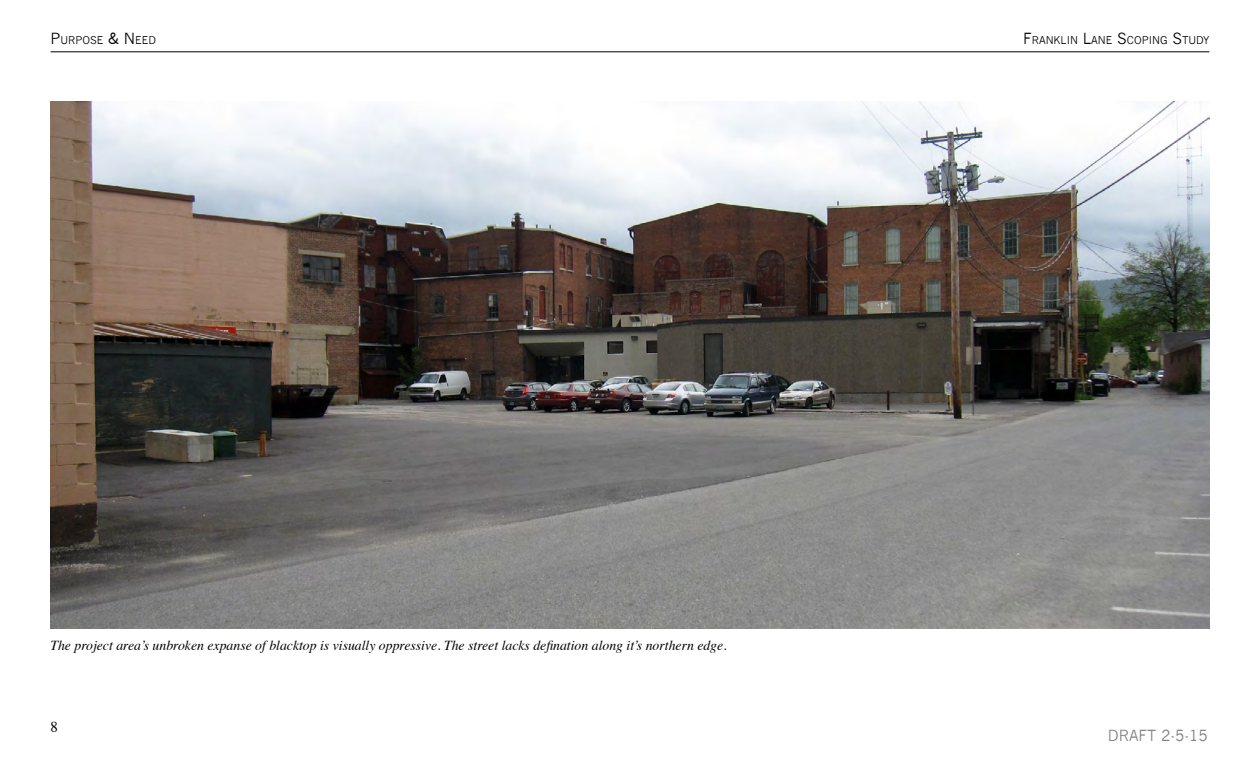
<style>
.page{position:relative;width:1260px;height:765px;background:#fff}
.page>*{position:absolute;margin:0;border:0;box-sizing:border-box;transform-origin:0 0}
.t1{font:15px "News Gothic";color:#7e8083}
.t2{font:15px "Times";color:#000}
.Picture_Caption{font:italic 13.75px "Times";color:#000}
.t3{font:10.5px "News Gothic";color:#000}
.s1{font-size:15px}
</style>
<div class="page">
<img style="left:51px;top:101px;width:1158px;height:528px">
<hr style="left:51px;top:52px;width:1158px;height:1px;background:#000">
<p class="t3" style="left:50px;top:34px;width:105px"><span class="s1">P</span> URPOSE <span class="s1">&amp; N</span> EED</p>
<p class="Picture_Caption" style="left:50px;top:634px;width:678px">The project area’s unbroken expanse of blacktop is visually oppressive. The street lacks defination along it’s northern edge.</p>
<p class="t2" style="left:50px;top:713px;width:9px">8</p>
<p class="t3" style="left:1023px;top:34px;width:188px"><span class="s1">F</span>RANKLIN <span class="s1">L</span>ANE <span class="s1">S</span>COPING <span class="s1">S</span>TUDY</p>
<p class="t1" style="left:1108px;top:727px;width:102px">DRAFT 2-5-15</p>
</div>
